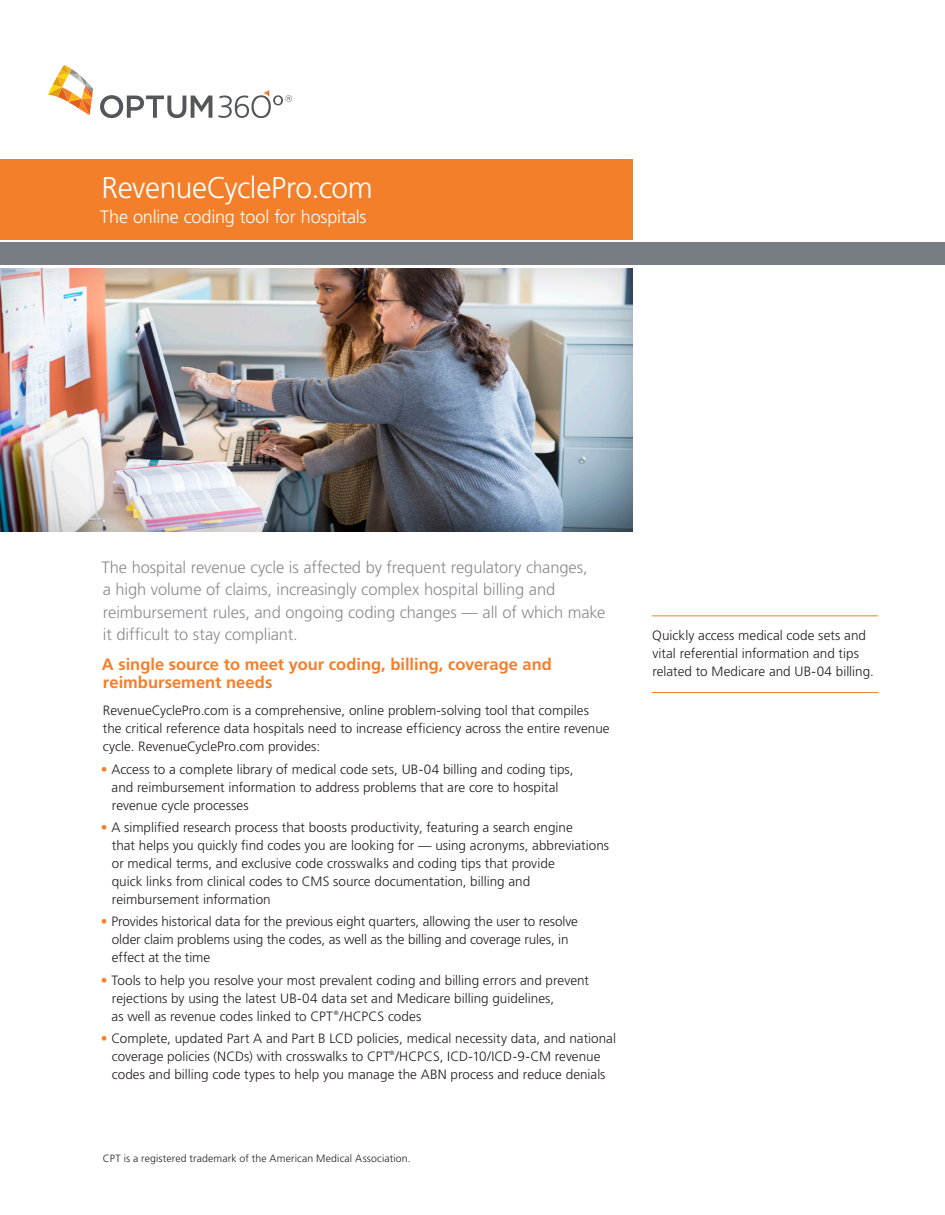
<style>
.page{position:relative;width:945px;height:1215px;background:#fff}
.page>*{position:absolute;margin:0;border:0;box-sizing:border-box;transform-origin:0 0}
.Product_Sheet_Title{font:300 30px "Frutiger LT Pro";letter-spacing:-.015em;color:#fff}
.Product_Sheet_Title-2{font:300 18px "Frutiger LT Pro";letter-spacing:-.01em;color:#fff}
.Body_Copy{font:300 16.5px/22.5px "Frutiger LT Pro";letter-spacing:-.01em;color:#8c8c8f}
.First_Level_Heading{font:700 16.5px/18px "Frutiger LT Pro";color:#f47f2a}
.Body_Copy____Bullete{font:300 13.5px/18px "Frutiger LT Pro";color:#231f20}
.Body_Copy-2{font:300 13.5px/18px "Frutiger LT Pro";letter-spacing:.005em;color:#231f20}
.SideBar____Orange_Li{font:300 13.5px/18px "Frutiger LT Pro";color:#231f20}
.Body_Copy-3{font:300 10.5px "Frutiger LT Pro";letter-spacing:.015em;color:#231f20}
.s1{color:#f47f2a}
</style>
<div class="page">
<div style="left:0;top:159px;width:632px;height:81px;background:#f47f2a"></div>
<div style="left:0;top:268px;width:632px;height:266px;background:#231f20;opacity:.15"></div>
<div style="left:0;top:243px;width:945px;height:22px;background:#787d83"></div>
<hr style="left:652px;top:615px;width:226px;height:1px;background:#f47f2a">
<hr style="left:652px;top:692px;width:226px;height:1px;background:#f47f2a">
<svg style="left:48px;top:65px;width:45px;height:50px"></svg>
<svg style="left:100px;top:95px;width:112px;height:23px"></svg>
<svg style="left:218px;top:90px;width:74px;height:28px"></svg>
<p class="Product_Sheet_Title" style="left:101px;top:170px;width:273px">RevenueCyclePro.com</p>
<p class="Product_Sheet_Title-2" style="left:100px;top:206px;width:268px">The online coding tool for hospitals</p>
<p class="Body_Copy" style="left:101px;top:556px;width:506px">The hospital revenue cycle is affected by frequent regulatory changes,<br>a high volume of claims, increasingly complex hospital billing and reimbursement rules, and ongoing coding changes — all of which make it difficult to stay compliant.</p>
<p class="First_Level_Heading" style="left:102px;top:656px;width:452px">A single source to meet your coding, billing, coverage and reimbursement needs</p>
<p class="Body_Copy-2" style="left:103px;top:702px;width:508px">RevenueCyclePro.com is a comprehensive, online problem-solving tool that compiles the critical reference data hospitals need to increase efficiency across the entire revenue cycle. RevenueCyclePro.com provides:</p>
<p class="Body_Copy____Bullete" style="left:112px;top:760px;width:464px;text-indent:-11px"><span class="s1">•</span> Access to a complete library of medical code sets, UB-04 billing and coding tips, and reimbursement information to address problems that are core to hospital revenue cycle processes</p>
<p class="Body_Copy____Bullete" style="left:112px;top:819px;width:499px;text-indent:-11px"><span class="s1">•</span> A simplified research process that boosts productivity, featuring a search engine<br>that helps you quickly find codes you are looking for — using acronyms, abbreviations or medical terms, and exclusive code crosswalks and coding tips that provide<br>quick links from clinical codes to CMS source documentation, billing and reimbursement information</p>
<p class="Body_Copy____Bullete" style="left:112px;top:913px;width:468px;text-indent:-11px"><span class="s1">•</span> Provides historical data for the previous eight quarters, allowing the user to resolve older claim problems using the codes, as well as the billing and coverage rules, in effect at the time</p>
<p class="Body_Copy____Bullete" style="left:112px;top:971px;width:479px;text-indent:-11px"><span class="s1">•</span> Tools to help you resolve your most prevalent coding and billing errors and prevent rejections by using the latest UB-04 data set and Medicare billing guidelines,<br>as well as revenue codes linked to CPT <sup>®</sup>/HCPCS codes</p>
<p class="Body_Copy____Bullete" style="left:101px;top:1030px;width:517px;text-align:center"><span class="s1">•</span> Complete, updated Part A and Part B LCD policies, medical necessity data, and national coverage policies (NCDs) with crosswalks to CPT<sup>®</sup>/HCPCS, ICD-10/ICD-9-CM revenue codes and billing code types to help you manage the ABN process and reduce denials</p>
<p class="Body_Copy-3" style="left:103px;top:1152px;width:309px">CPT is a registered trademark of the American Medical Association.</p>
<p class="SideBar____Orange_Li" style="left:652px;top:626px;width:223px">Quickly access medical code sets and vital referential information and tips related to Medicare and UB-04 billing.</p>
</div>
